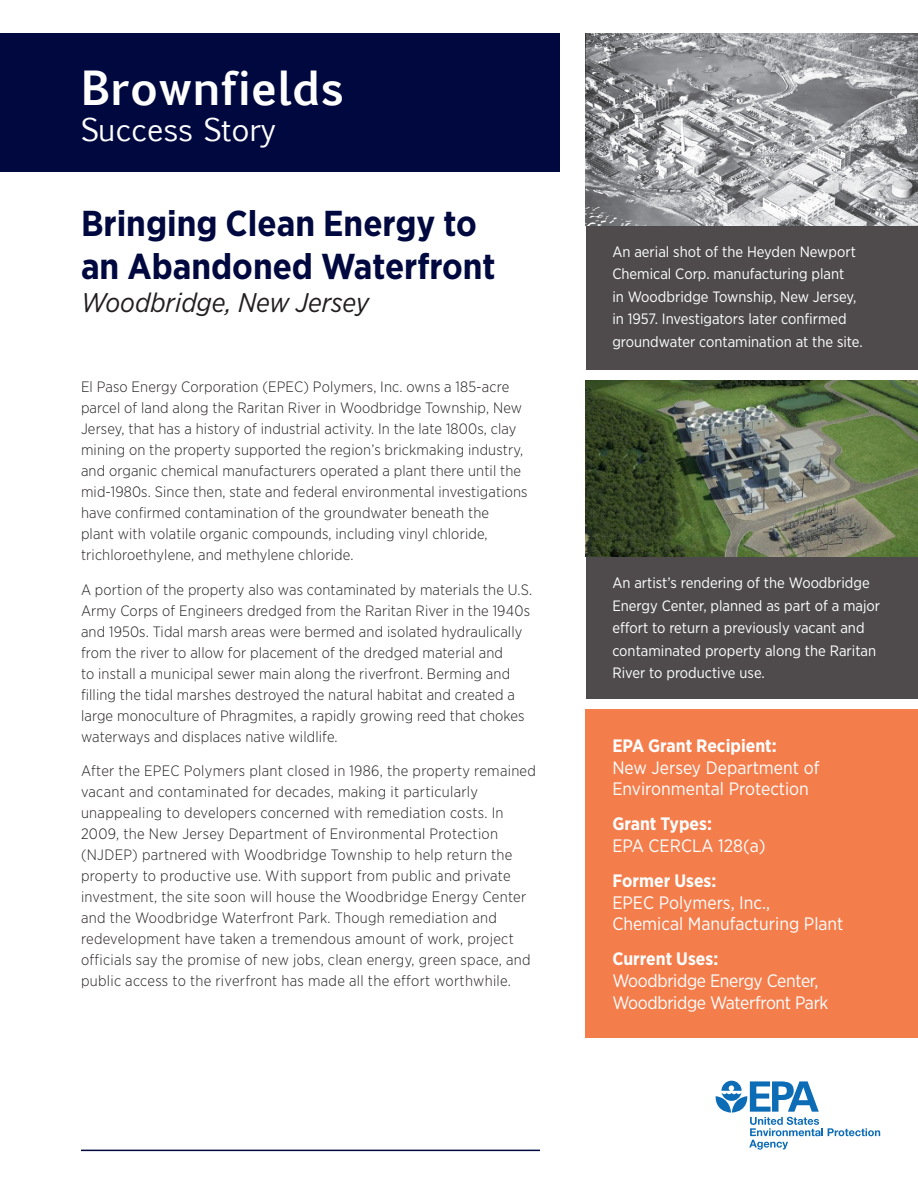
<style>
.page{position:relative;width:918px;height:1188px;background:#fff}
.page>*{position:absolute;margin:0;border:0;box-sizing:border-box;transform-origin:0 0}
.t1{font:700 45px "Euphemia UCAS";color:#fff}
.t2{font:700 36px/43.2px "Gotham Narrow";color:#00093f}
.t3{font:30px "Euphemia UCAS";color:#fff}
.t4{font:italic 27px "Gotham Narrow";color:#231f20}
.t5{font:18px/21.6px "Gotham Narrow";color:#fff}
.t6{font:18px/21.6px "Gotham Narrow";letter-spacing:-.02em;color:#fff}
.t7{font:300 15px/21px "Gotham Narrow";letter-spacing:.01em;color:#231f20}
.t8{font:15px/22.5px "Gotham Narrow";color:#fff}
.s1{font-weight:700}
</style>
<div class="page">
<div style="left:0;top:33px;width:560px;height:139px;background:#00093f"></div>
<div style="left:586px;top:710px;width:332px;height:328px;background:#f47d4c"></div>
<div style="left:586px;top:226px;width:332px;height:143px;background:#4f4b4c"></div>
<img style="left:586px;top:33px;width:332px;height:193px">
<hr style="left:81px;top:1150px;width:459px;height:1px;background:#00093f">
<div style="left:586px;top:556px;width:332px;height:143px;background:#4f4b4c"></div>
<img style="left:586px;top:380px;width:332px;height:176px">
<svg style="left:715px;top:1081px;width:165px;height:69px"></svg>
<p class="t1" style="left:81px;top:54px;width:264px">Brownfields</p>
<p class="t3" style="left:81px;top:109px;width:196px">Success Story</p>
<h1 class="t2" style="left:81px;top:202px;width:416px">Bringing Clean Energy to an Abandoned Waterfront</h1>
<h2 class="t4" style="left:81px;top:286px;width:290px">Woodbridge, New Jersey</h2>
<p class="t7" style="left:81px;top:376px;width:448px">El Paso Energy Corporation (EPEC) Polymers, Inc. owns a 185-acre parcel of land along the Raritan River in Woodbridge Township, New Jersey, that has a history of industrial activity. In the late 1800s, clay mining on the property supported the region’s brickmaking industry, and organic chemical manufacturers operated a plant there until the mid-1980s. Since then, state and federal environmental investigations have confirmed contamination of the groundwater beneath the<br>plant with volatile organic compounds, including vinyl chloride, trichloroethylene, and methylene chloride.</p>
<p class="t7" style="left:81px;top:579px;width:453px">A portion of the property also was contaminated by materials the U.S.<br>Army Corps of Engineers dredged from the Raritan River in the 1940s and 1950s. Tidal marsh areas were bermed and isolated hydraulically from the river to allow for placement of the dredged material and<br>to install a municipal sewer main along the riverfront. Berming and filling the tidal marshes destroyed the natural habitat and created a large monoculture of Phragmites, a rapidly growing reed that chokes waterways and displaces native wildlife.</p>
<p class="t7" style="left:81px;top:760px;width:456px">After the EPEC Polymers plant closed in 1986, the property remained vacant and contaminated for decades, making it particularly unappealing to developers concerned with remediation costs. In 2009, the New Jersey Department of Environmental Protection (NJDEP) partnered with Woodbridge Township to help return the property to productive use. With support from public and private investment, the site soon will house the Woodbridge Energy Center and the Woodbridge Waterfront Park. Though remediation and redevelopment have taken a tremendous amount of work, project officials say the promise of new jobs, clean energy, green space, and public access to the riverfront has made all the effort worthwhile.</p>
<p class="t8" style="left:612px;top:240px;width:252px">An aerial shot of the Heyden Newport Chemical Corp. manufacturing plant<br>in Woodbridge Township, New Jersey, in 1957. Investigators later confirmed groundwater contamination at the site.</p>
<p class="t8" style="left:612px;top:571px;width:269px">An artist’s rendering of the Woodbridge Energy Center, planned as part of a major effort to return a previously vacant and contaminated property along the Raritan River to productive use.</p>
<p class="t5" style="left:612px;top:735px;width:209px"><span class="s1">EPA Grant Recipient:<br></span>New Jersey Department of<br>Environmental Protection</p>
<p class="t5" style="left:612px;top:813px;width:155px"><span class="s1">Grant Types:<br></span>EPA CERCLA 128(a)</p>
<p class="t5" style="left:612px;top:870px;width:233px"><span class="s1">Former Uses:<br></span>EPEC Polymers, Inc.,<br>Chemical Manufacturing Plant</p>
<p class="t6" style="left:612px;top:948px;width:218px"><span class="s1">Current Uses:<br></span>Woodbridge Energy Center,<br>Woodbridge Waterfront Park</p>
</div>
